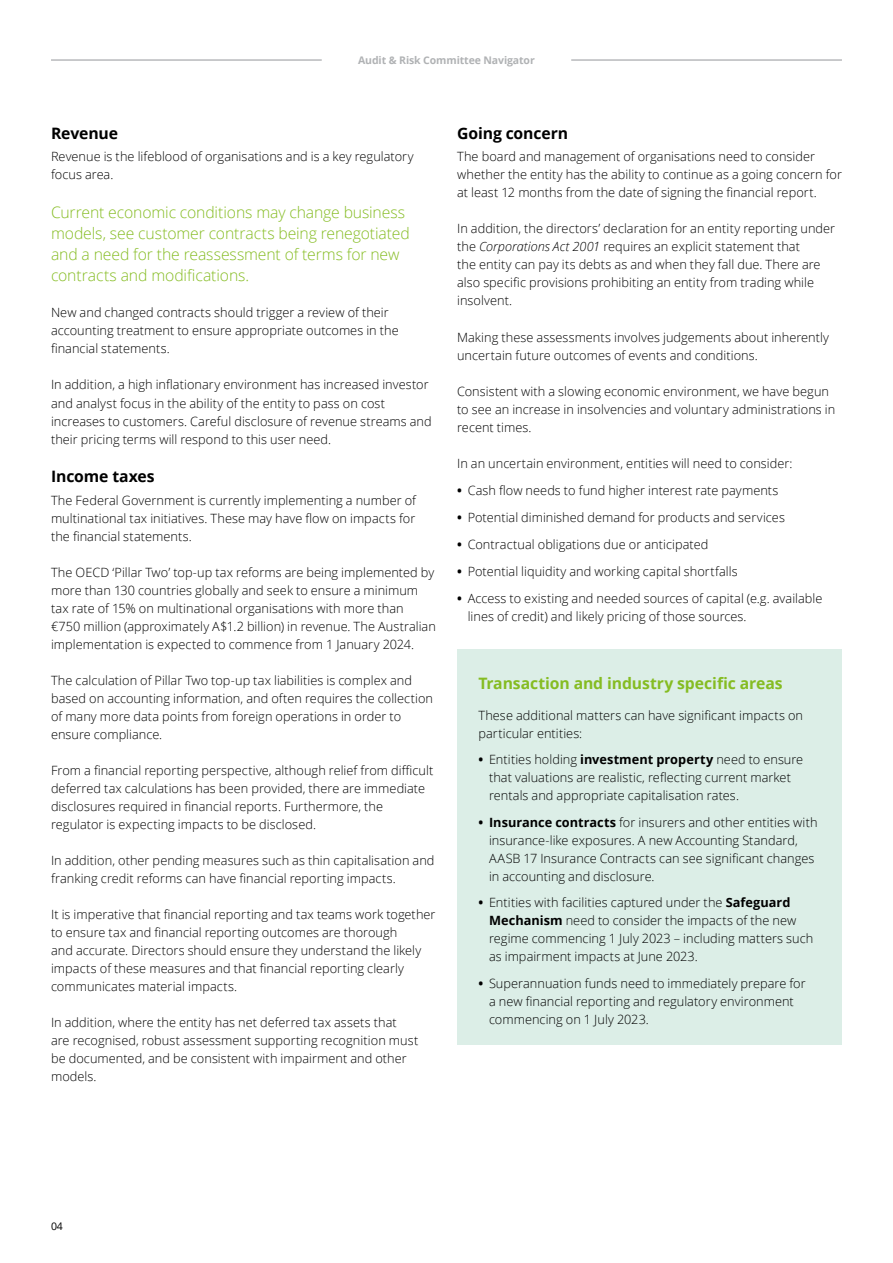
<style>
.page{position:relative;width:893px;height:1263px;background:#fff}
.page>*{position:absolute;margin:0;border:0;box-sizing:border-box;transform-origin:0 0}
.t1{font:300 15.75px/21px "Open Sans";letter-spacing:-.005em;color:#85bc22}
.t2{font:700 15.75px "Open Sans";letter-spacing:-.005em;color:#85bc22}
.t3{font:700 15.75px "Open Sans";letter-spacing:-.005em;color:#000}
.t4{font:300 12.75px/18px "Open Sans";letter-spacing:.005em;color:#000}
.t5{font:700 10.5px "Open Sans";letter-spacing:-.01em;color:#b0b2b4}
.t6{font:10.5px "Open Sans";color:#000}
.s1{font-style:italic}
.s2{font-weight:700}
</style>
<div class="page">
<hr style="left:51px;top:60px;width:271px;height:1px;background:#94969a">
<hr style="left:571px;top:60px;width:271px;height:1px;background:#94969a">
<div style="left:457px;top:649px;width:385px;height:396px;background:#dceee7"></div>
<p class="t5" style="left:358px;top:53px;width:178px">Audit &amp; Risk Committee Navigator</p>
<p class="t3" style="left:51px;top:122px;width:69px">Revenue</p>
<p class="t4" style="left:51px;top:147px;width:364px">Revenue is the lifeblood of organisations and is a key regulatory focus area.</p>
<p class="t1" style="left:51px;top:202px;width:360px">Current economic conditions may change business models, see customer contracts being renegotiated and a need for the reassessment of terms for new contracts and modifications.</p>
<p class="t4" style="left:51px;top:303px;width:349px">New and changed contracts should trigger a review of their accounting treatment to ensure appropriate outcomes in the financial statements.</p>
<p class="t4" style="left:51px;top:375px;width:382px">In addition, a high inflationary environment has increased investor and analyst focus in the ability of the entity to pass on cost increases to customers. Careful disclosure of revenue streams and their pricing terms will respond to this user need.</p>
<p class="t3" style="left:51px;top:466px;width:105px">Income taxes</p>
<p class="t4" style="left:51px;top:491px;width:367px;text-align:justify">The Federal Government is currently implementing a number of multinational tax initiatives. These may have flow on impacts for the financial statements.</p>
<p class="t4" style="left:51px;top:563px;width:386px">The OECD ‘Pillar Two’ top-up tax reforms are being implemented by more than 130 countries globally and seek to ensure a minimum tax rate of 15% on multinational organisations with more than €750 million (approximately A$1.2 billion) in revenue. The Australian implementation is expected to commence from 1 January 2024.</p>
<p class="t4" style="left:51px;top:671px;width:384px">The calculation of Pillar Two top-up tax liabilities is complex and based on accounting information, and often requires the collection of many more data points from foreign operations in order to ensure compliance.</p>
<p class="t4" style="left:51px;top:761px;width:384px">From a financial reporting perspective, although relief from difficult deferred tax calculations has been provided, there are immediate disclosures required in financial reports. Furthermore, the regulator is expecting impacts to be disclosed.</p>
<p class="t4" style="left:51px;top:851px;width:385px">In addition, other pending measures such as thin capitalisation and franking credit reforms can have financial reporting impacts.</p>
<p class="t4" style="left:51px;top:905px;width:386px">It is imperative that financial reporting and tax teams work together to ensure tax and financial reporting outcomes are thorough<br>and accurate. Directors should ensure they understand the likely impacts of these measures and that financial reporting clearly communicates material impacts.</p>
<p class="t4" style="left:51px;top:1013px;width:369px">In addition, where the entity has net deferred tax assets that are recognised, robust assessment supporting recognition must be documented, and be consistent with impairment and other models.</p>
<p class="t3" style="left:457px;top:122px;width:112px">Going concern</p>
<p class="t4" style="left:457px;top:147px;width:386px">The board and management of organisations need to consider whether the entity has the ability to continue as a going concern for at least 12 months from the date of signing the financial report.</p>
<p class="t4" style="left:457px;top:219px;width:380px">In addition, the directors’ declaration for an entity reporting under the <span class="s1">Corporations Act 2001</span> requires an explicit statement that<br>the entity can pay its debts as and when they fall due. There are also specific provisions prohibiting an entity from trading while insolvent.</p>
<p class="t4" style="left:457px;top:327px;width:373px">Making these assessments involves judgements about inherently uncertain future outcomes of events and conditions.</p>
<p class="t4" style="left:457px;top:382px;width:380px">Consistent with a slowing economic environment, we have begun to see an increase in insolvencies and voluntary administrations in recent times.</p>
<p class="t4" style="left:457px;top:454px;width:337px">In an uncertain environment, entities will need to consider:</p>
<p class="t4" style="left:457px;top:481px;width:323px"><span class="s2">•</span> Cash flow needs to fund higher interest rate payments</p>
<p class="t4" style="left:457px;top:508px;width:329px"><span class="s2">•</span> Potential diminished demand for products and services</p>
<p class="t4" style="left:457px;top:535px;width:253px"><span class="s2">•</span> Contractual obligations due or anticipated</p>
<p class="t4" style="left:457px;top:562px;width:282px"><span class="s2">•</span> Potential liquidity and working capital shortfalls</p>
<p class="t4" style="left:468px;top:589px;width:356px;text-indent:-11px"><span class="s2">•</span> Access to existing and needed sources of capital (e.g. available lines of credit) and likely pricing of those sources.</p>
<p class="t2" style="left:478px;top:672px;width:306px">Transaction and industry specific areas</p>
<p class="t4" style="left:478px;top:706px;width:326px">These additional matters can have significant impacts on particular entities:</p>
<p class="t4" style="left:489px;top:750px;width:316px;text-indent:-11px"><span class="s2">•</span> Entities holding <span class="s2">investment property</span> need to ensure that valuations are realistic, reflecting current market rentals and appropriate capitalisation rates.</p>
<p class="t4" style="left:489px;top:813px;width:330px;text-indent:-11px"><span class="s2">• Insurance contracts</span> for insurers and other entities with insurance-like exposures. A new Accounting Standard, AASB 17 Insurance Contracts can see significant changes in accounting and disclosure.</p>
<p class="t4" style="left:489px;top:893px;width:326px;text-indent:-11px"><span class="s2">•</span> Entities with facilities captured under the <span class="s2">Safeguard Mechanism</span> need to consider the impacts of the new regime commencing 1 July 2023 – including matters such as impairment impacts at June 2023.</p>
<p class="t4" style="left:489px;top:974px;width:318px;text-indent:-11px"><span class="s2">•</span> Superannuation funds need to immediately prepare for a new financial reporting and regulatory environment commencing on 1 July 2023.</p>
<p class="t6" style="left:51px;top:1219px;width:13px">04</p>
</div>
